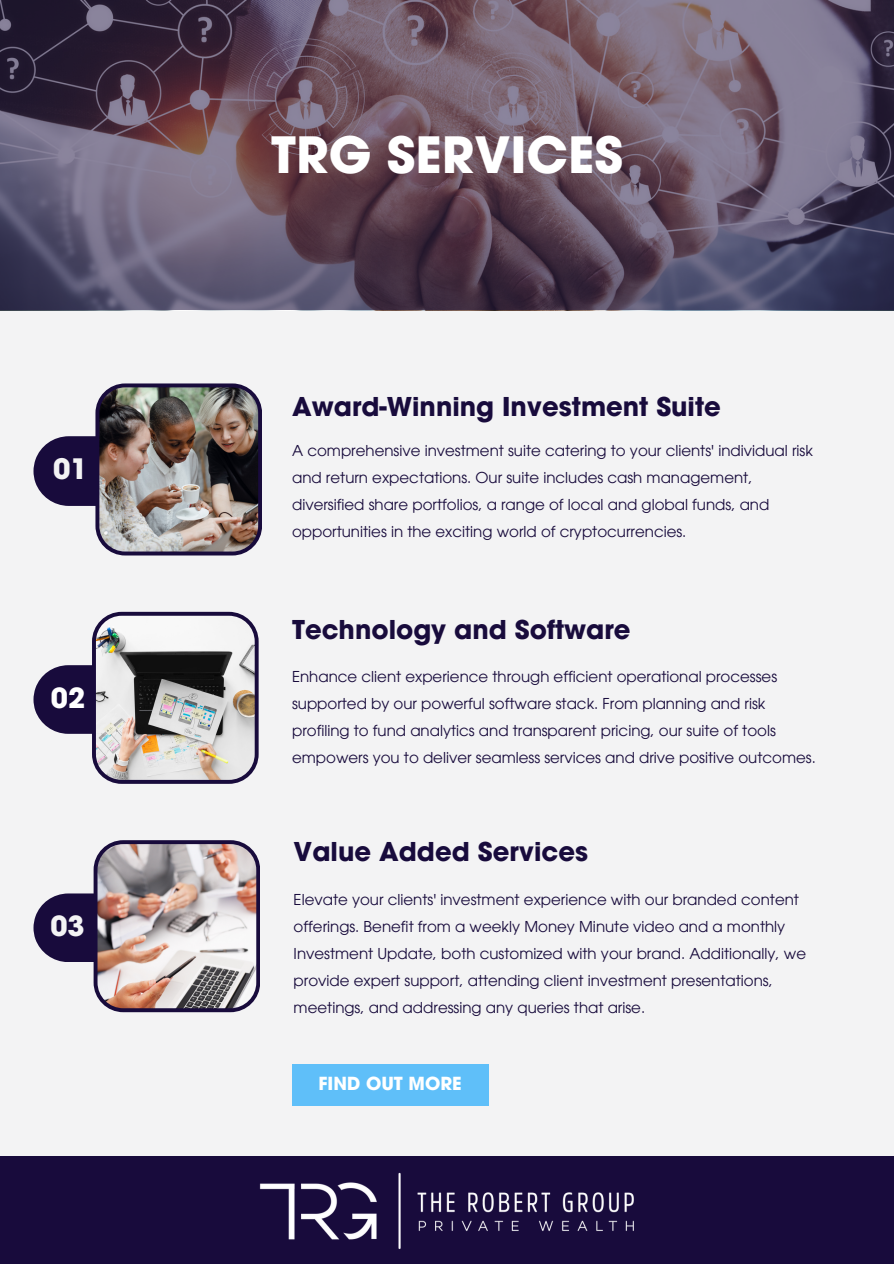
<style>
.page{position:relative;width:894px;height:1264px;background:#fff}
.page>*{position:absolute;margin:0;border:0;box-sizing:border-box;transform-origin:0 0}
.t1{font:700 49.95px "ITC Avant Garde Pro";color:#fff}
.t2{font:700 28.2px "ITC Avant Garde Pro";color:#f3f3f4}
.t3{font:700 27.75px "ITC Avant Garde Pro";color:#fff}
.t4{font:700 27.75px "ITC Avant Garde Pro";color:#f3f3f4}
.t5{font:700 25.95px "ITC Avant Garde Pro";color:#180b3c}
.t6{font:700 18px "ITC Avant Garde Pro";color:#fff}
.t7{font:15px/27px "ITC Avant Garde Pro";color:#180b3c}
</style>
<div class="page">
<div style="left:0;top:0;width:893px;height:1263px;background:#f3f3f4"></div>
<svg style="left:0;top:0;width:893px;height:310px;background:#625266"></svg>
<img style="left:33px;top:383px;width:229px;height:172px">
<svg style="left:33px;top:612px;width:225px;height:171px"></svg>
<img style="left:33px;top:840px;width:227px;height:172px">
<div style="left:0;top:1155px;width:893px;height:108px;background:#180b3c"></div>
<img style="left:259px;top:1172px;width:375px;height:77px">
<div style="left:292px;top:1064px;width:196px;height:42px;background:#5fbff9"></div>
<p class="t2" style="left:53px;top:458px;width:36px">01</p>
<p class="t3" style="left:51px;top:687px;width:36px">02</p>
<p class="t4" style="left:50px;top:915px;width:36px">03</p>
<p class="t1" style="left:271px;top:136px;width:353px">TRG SERVICES</p>
<p class="t5" style="left:292px;top:397px;width:430px">Award-Winning Investment Suite</p>
<p class="t7" style="left:292px;top:439px;width:522px">A comprehensive investment suite catering to your clients' individual risk and return expectations. Our suite includes cash management, diversified share portfolios, a range of local and global funds, and opportunities in the exciting world of cryptocurrencies.</p>
<p class="t5" style="left:292px;top:620px;width:340px">Technology and Software</p>
<p class="t7" style="left:292px;top:664px;width:525px">Enhance client experience through efficient operational processes supported by our powerful software stack. From planning and risk profiling to fund analytics and transparent pricing, our suite of tools empowers you to deliver seamless services and drive positive outcomes.</p>
<p class="t5" style="left:293px;top:841px;width:296px">Value Added Services</p>
<p class="t7" style="left:293px;top:887px;width:514px">Elevate your clients' investment experience with our branded content offerings. Benefit from a weekly Money Minute video and a monthly Investment Update, both customized with your brand. Additionally, we provide expert support, attending client investment presentations, meetings, and addressing any queries that arise.</p>
<p class="t6" style="left:318px;top:1077px;width:145px">FIND OUT MORE</p>
</div>
